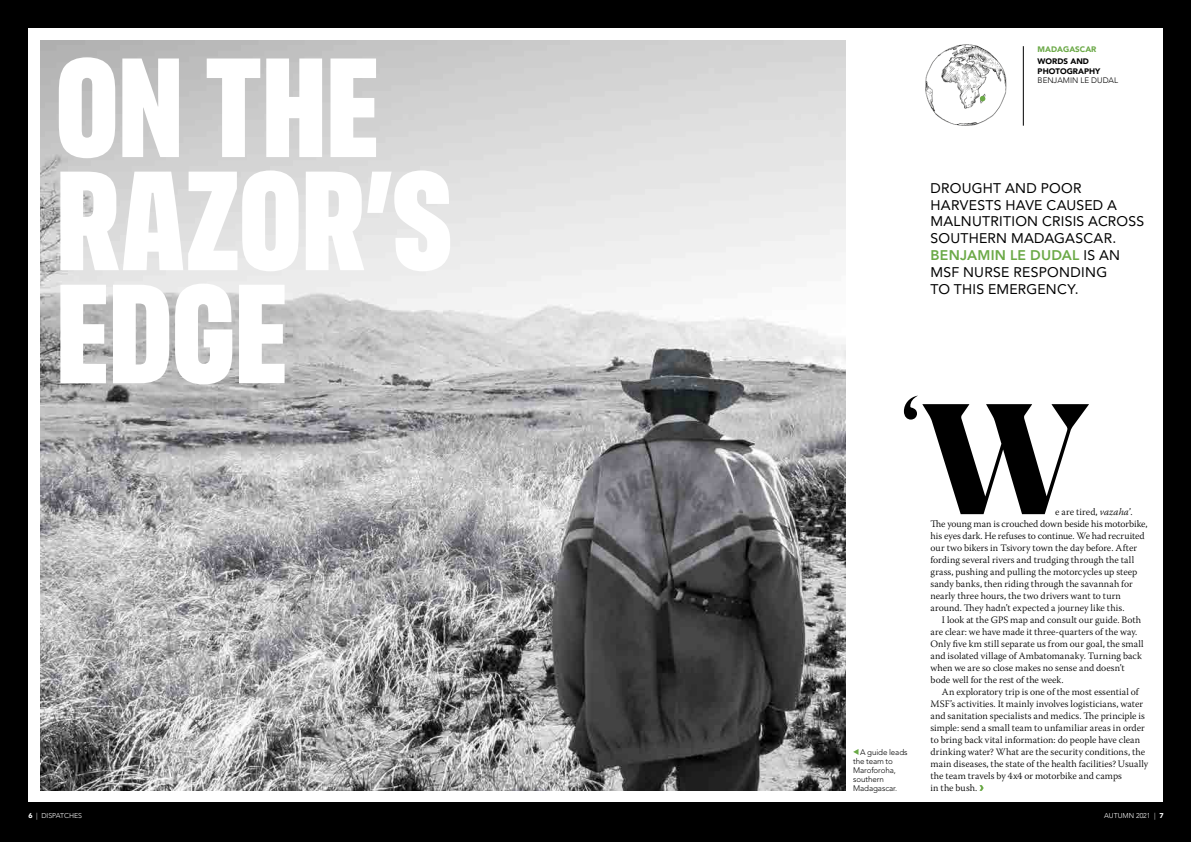
<style>
.page{position:relative;width:1191px;height:842px;background:#000}
.page>*{position:absolute;margin:0;border:0;box-sizing:border-box;transform-origin:0 0}
.t1{font:700 156.5px "Noe Display";color:#000}
.t2{font:900 142.4px/113.1px "FS Industrie Cd";letter-spacing:-.015em;color:#fff}
.t3{font:14px/16.8px "Avenir";letter-spacing:.02em;color:#000}
.t4{font:300 9.8px/12px "Warnock Pro";letter-spacing:.005em;color:#000}
.t5{font:300 8px/9px "Avenir LT Pro";letter-spacing:-.01em;color:#000}
.t6{font:900 8px/9.6px "Avenir";color:#000}
.t7{font:300 8px "Avenir";color:#000}
.t8{font:900 8px "Avenir";color:#6ba947}
.t9{font:300 7px "Avenir";color:#fff}
.s1{font-weight:800;color:#6ba947}
.s2{font-style:italic}
.s3{font-weight:900}
</style>
<div class="page">
<div style="left:28px;top:28px;width:1134px;height:774px;background:#fff"></div>
<img style="left:41px;top:41px;width:804px;height:750px">
<svg style="left:979px;top:785px;width:4px;height:6px"></svg>
<hr style="left:1023px;top:46px;width:1px;height:80px;background:#000">
<img style="left:925px;top:44px;width:82px;height:82px">
<svg style="left:980px;top:96px;width:5px;height:5px"></svg>
<svg style="left:853px;top:749px;width:5px;height:6px"></svg>
<svg style="left:904px;top:396px;width:13px;height:24px"></svg>
<h2 class="t2" style="left:55px;top:49px;width:399px">ON THE<br>RAZOR’S<br>EDGE</h2>
<p class="t8" style="left:1037px;top:42px;width:60px">MADAGASCAR</p>
<p class="t6" style="left:1037px;top:56px;width:64px">WORDS AND<br>PHOTOGRAPHY</p>
<p class="t7" style="left:1037px;top:76px;width:82px">BENJAMIN LE DUDAL</p>
<h3 class="t3" style="left:930px;top:179px;width:215px">DROUGHT AND POOR<br>HARVESTS HAVE CAUSED A<br>MALNUTRITION CRISIS ACROSS<br>SOUTHERN MADAGASCAR.<br><span class="s1">BENJAMIN LE DUDAL</span> IS AN<br>MSF NURSE RESPONDING<br>TO THIS EMERGENCY.</h3>
<p class="t5" style="left:853px;top:748px;width:56px;text-indent:7px">A guide leads the team to<br>Maroforoha, southern<br>Madagascar.</p>
<h1 class="t1" style="left:922px;top:354px;width:164px">W</h1>
<p class="t4" style="left:930px;top:505px;width:219px;text-indent:125px">e are tired, <span class="s2">vazaha</span>’.<br>The young man is crouched down beside his motorbike, his eyes dark. He refuses to continue. We had recruited our two bikers in Tsivory town the day before. After fording several rivers and trudging through the tall grass, pushing and pulling the motorcycles up steep sandy banks, then riding through the savannah for nearly three hours, the two drivers want to turn around. They hadn’t expected a journey like this.</p>
<p class="t4" style="left:930px;top:613px;width:215px;text-indent:11px">I look at the GPS map and consult our guide. Both are clear: we have made it three-quarters of the way.<br>Only five km still separate us from our goal, the small and isolated village of Ambatomanaky. Turning back when we are so close makes no sense and doesn’t bode well for the rest of the week.</p>
<p class="t4" style="left:930px;top:685px;width:219px;text-indent:11px">An exploratory trip is one of the most essential of MSF’s activities. It mainly involves logisticians, water and sanitation specialists and medics. The principle is simple: send a small team to unfamiliar areas in order to bring back vital information: do people have clean drinking water? What are the security conditions, the main diseases, the state of the health facilities? Usually the team travels by 4x4 or motorbike and camps<br>in the bush.</p>
<p class="t9" style="left:28px;top:812px;width:55px"><span class="s3">6</span> | DISPATCHES</p>
<p class="t9" style="left:1104px;top:812px;width:61px">AUTUMN 2021 | <span class="s3">7</span></p>
</div>
